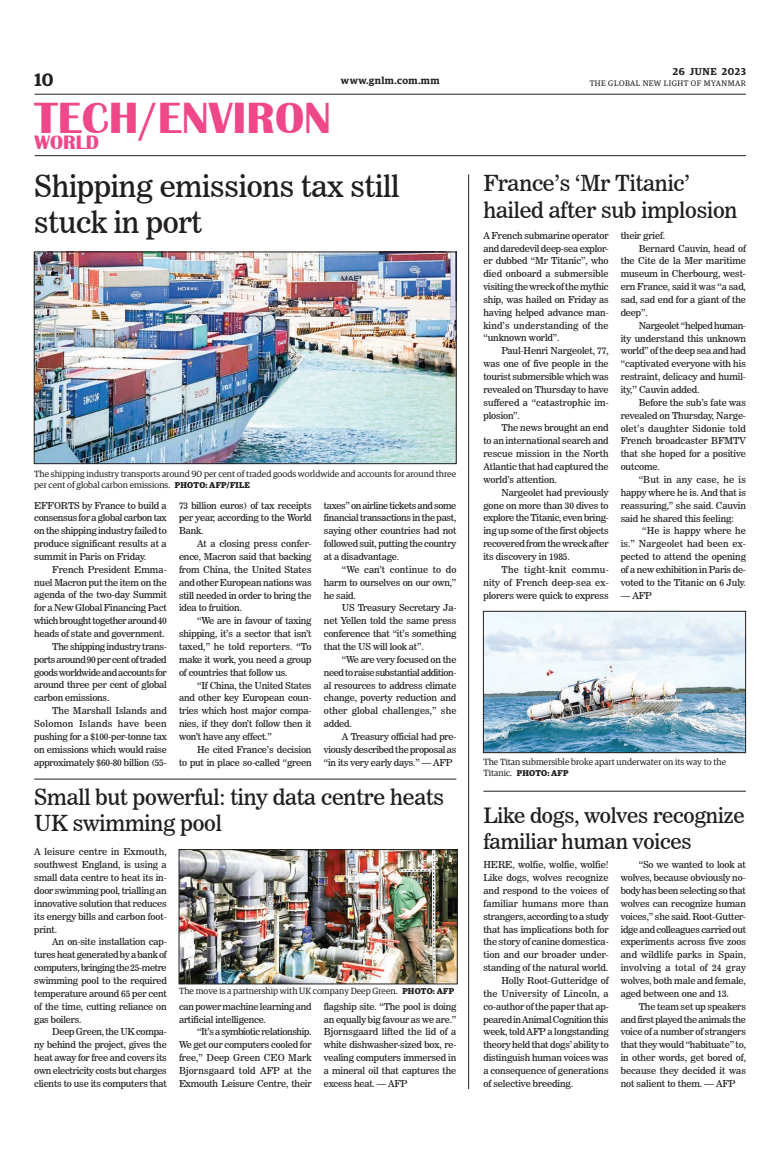
<style>
.page{position:relative;width:773px;height:1152px;background:#fff}
.page>*{position:absolute;margin:0;border:0;box-sizing:border-box;transform-origin:0 0}
.t1{font:700 45px "Britannic";color:#ef488a}
._2_Clm_Head{font:30px/36px "News 706 BT Roman C";letter-spacing:-.01em;color:#231f20}
._2_Clm_Head-2{font:22px/26.4px "News 706 BT Roman C";letter-spacing:-.01em;color:#231f20}
._2_Clm_Head-3{font:21px/25.2px "News 706 BT Roman C";letter-spacing:-.01em;color:#231f20}
.t2{font:700 20px "Britannic";color:#ef488a}
.t3{font:600 18px "Guardian Egyp";color:#231f20}
.t4{font:600 10px "Guardian Egyp";letter-spacing:.05em;color:#231f20}
._2nd_Body{font:9.5px/12.9px "News 706 BT Roman C";letter-spacing:-.015em;color:#231f20;text-align:justify}
.Normal_Para{font:9.5px/12.9px "News 706 BT Roman C";letter-spacing:-.01em;color:#231f20;text-align:justify}
.t5{font:9px/10.8px "Guardian Egyp";color:#231f20}
.t6{font:700 8.5px "Guardian Egyp";letter-spacing:.02em;color:#231f20}
.t7{font:8px "Guardian Egyp";letter-spacing:.06em;color:#231f20}
.s1{font-weight:700;font-size:8.5px}
.s2{font-weight:400;font-size:9px}
</style>
<div class="page">
<hr style="left:35px;top:94px;width:711px;height:1px;background:#231f20">
<hr style="left:35px;top:155px;width:711px;height:1px;background:#231f20">
<img style="left:36px;top:254px;width:418px;height:208px">
<div style="left:34px;top:252px;width:422px;height:212px;border:1px solid #231f20"></div>
<img style="left:181px;top:851px;width:274px;height:131px">
<div style="left:179px;top:849px;width:278px;height:135px;border:1px solid #231f20"></div>
<img style="left:485px;top:613px;width:258px;height:138px">
<div style="left:483px;top:611px;width:262px;height:142px;border:1px solid #231f20"></div>
<hr style="left:468px;top:174px;width:1px;height:915px;background:#231f20">
<hr style="left:34px;top:779px;width:422px;height:1px;background:#231f20">
<hr style="left:483px;top:791px;width:263px;height:1px;background:#231f20">
<h3 class="t3" style="left:35px;top:67px;width:21px">10</h3>
<p class="t4" style="left:673px;top:64px;width:74px">26 JUNE 2023</p>
<p class="t4" style="left:341px;top:73px;width:100px">www.gnlm.com.mm</p>
<p class="t7" style="left:589px;top:78px;width:158px">THE GLOBAL NEW LIGHT OF MYANMAR</p>
<h1 class="t1" style="left:35px;top:93px;width:298px">TECH/ENVIRON</h1>
<h3 class="t2" style="left:35px;top:131px;width:66px">WORLD</h3>
<p class="_2_Clm_Head" style="left:34px;top:168px;width:367px">Shipping emissions tax still stuck in port</p>
<p class="t5" style="left:34px;top:468px;width:423px">The shipping industry transports around 90 per cent of traded goods worldwide and accounts for around three per cent of global carbon emissions. <span class="s1">PHOTO: AFP/FILE</span></p>
<p class="Normal_Para" style="left:34px;top:499px;width:134px">EFFORTS by France to build a consensus for a global carbon tax on the shipping industry failed to produce significant results at a summit in Paris on Friday.</p>
<p class="_2nd_Body" style="left:34px;top:563px;width:134px;text-indent:18px">French President Emma&shy;nuel Macron put the item on the agenda of the two-day Summit for a New Global Financing Pact which brought together around 40 heads of state and government.</p>
<p class="_2nd_Body" style="left:34px;top:640px;width:134px;text-indent:18px">The shipping industry trans&shy;ports around 90 per cent of traded goods worldwide and accounts for around three per cent of global carbon emissions.</p>
<p class="_2nd_Body" style="left:34px;top:704px;width:134px;text-indent:18px">The Marshall Islands and Solomon Islands have been pushing for a $100-per-tonne tax on emissions which would raise approximately $60-80 billion (55-</p>
<p class="_2nd_Body" style="left:179px;top:499px;width:134px">73 billion euros) of tax receipts per year, according to the World Bank.</p>
<p class="_2nd_Body" style="left:179px;top:537px;width:134px;text-indent:18px">At a closing press confer&shy;ence, Macron said that backing from China, the United States and other European nations was still needed in order to bring the idea to fruition.</p>
<p class="_2nd_Body" style="left:179px;top:614px;width:134px;text-indent:18px">“We are in favour of taxing shipping, it’s a sector that isn’t taxed,” he told reporters. “To make it work, you need a group of countries that follow us.</p>
<p class="_2nd_Body" style="left:179px;top:679px;width:134px;text-indent:18px">“If China, the United States and other key European coun&shy;tries which host major compa&shy;nies, if they don’t follow then it won’t have any effect.”</p>
<p class="_2nd_Body" style="left:179px;top:743px;width:134px;text-align:right">He cited France’s decision<br>to put in place so-called “green</p>
<p class="_2nd_Body" style="left:324px;top:499px;width:134px">taxes” on airline tickets and some financial transactions in the past, saying other countries had not followed suit, putting the country at a disadvantage.</p>
<p class="_2nd_Body" style="left:324px;top:563px;width:134px;text-indent:18px">“We can’t continue to do harm to ourselves on our own,” he said.</p>
<p class="_2nd_Body" style="left:324px;top:602px;width:134px;text-indent:18px">US Treasury Secretary Ja&shy;net Yellen told the same press conference that “it’s something that the US will look at”.</p>
<p class="_2nd_Body" style="left:324px;top:653px;width:134px;text-indent:18px">“We are very focused on the need to raise substantial addition&shy;al resources to address climate change, poverty reduction and other global challenges,” she added.</p>
<p class="_2nd_Body" style="left:324px;top:730px;width:134px;text-indent:18px">A Treasury official had pre&shy;viously described the proposal as “in its very early days.” — AFP</p>
<p class="_2_Clm_Head-2" style="left:34px;top:784px;width:411px">Small but powerful: tiny data centre heats<br>UK swimming pool</p>
<p class="Normal_Para" style="left:34px;top:846px;width:134px">A leisure centre in Exmouth, southwest England, is using a small data centre to heat its in&shy;door swimming pool, trialling an innovative solution that reduces its energy bills and carbon foot&shy;print.</p>
<p class="_2nd_Body" style="left:34px;top:936px;width:134px;text-indent:18px">An on-site installation cap&shy;tures heat generated by a bank of computers, bringing the 25-metre swimming pool to the required temperature around 65 per cent of the time, cutting reliance on gas boilers.</p>
<p class="_2nd_Body" style="left:34px;top:1026px;width:134px;text-indent:18px">Deep Green, the UK compa&shy;ny behind the project, gives the heat away for free and covers its own electricity costs but charges clients to use its computers that</p>
<p class="t5" style="left:179px;top:984px;width:276px">The move is a partnership with UK company Deep Green. <span class="s1">PHOTO: AFP</span></p>
<p class="_2nd_Body" style="left:179px;top:1000px;width:134px">can power machine learning and artificial intelligence.</p>
<p class="_2nd_Body" style="left:179px;top:1025px;width:134px;text-indent:18px">“It’s a symbiotic relationship.<br>We get our computers cooled for free,” Deep Green CEO Mark Bjornsgaard told AFP at the Exmouth Leisure Centre, their</p>
<p class="_2nd_Body" style="left:324px;top:1000px;width:134px">flagship site. “The pool is doing an equally big favour as we are.” Bjornsgaard lifted the lid of a white dishwasher-sized box, re&shy;vealing computers immersed in a mineral oil that captures the excess heat. — AFP</p>
<p class="_2_Clm_Head-2" style="left:483px;top:170px;width:256px">France’s ‘Mr Titanic’ hailed after sub implosion</p>
<p class="Normal_Para" style="left:483px;top:229px;width:127px">A French submarine operator and daredevil deep-sea explor&shy;er dubbed “Mr Titanic”, who died onboard a submersible visiting the wreck of the mythic ship, was hailed on Friday as having helped advance man&shy;kind’s understanding of the “unknown world”.</p>
<p class="_2nd_Body" style="left:483px;top:344px;width:127px;text-indent:18px">Paul-Henri Nargeolet, 77, was one of five people in the tourist submersible which was revealed on Thursday to have suffered a “catastrophic im&shy;plosion”.</p>
<p class="_2nd_Body" style="left:483px;top:422px;width:127px;text-indent:18px">The news brought an end to an international search and rescue mission in the North Atlantic that had captured the world’s attention.</p>
<p class="_2nd_Body" style="left:483px;top:486px;width:127px;text-indent:18px">Nargeolet had previously gone on more than 30 dives to explore the Titanic, even bring&shy;ing up some of the first objects recovered from the wreck after its discovery in 1985.</p>
<p class="_2nd_Body" style="left:483px;top:563px;width:127px;text-indent:18px">The tight-knit commu&shy;nity of French deep-sea ex&shy;plorers were quick to express</p>
<p class="_2nd_Body" style="left:620px;top:229px;width:46px">their grief.</p>
<p class="_2nd_Body" style="left:620px;top:242px;width:127px;text-indent:18px">Bernard Cauvin, head of the Cite de la Mer maritime museum in Cherbourg, west&shy;ern France, said it was “a sad, sad, sad end for a giant of the deep”.</p>
<p class="_2nd_Body" style="left:620px;top:319px;width:127px;text-indent:18px">Nargeolet “helped human&shy;ity understand this unknown world” of the deep sea and had “captivated everyone with his restraint, delicacy and humil&shy;ity,” Cauvin added.</p>
<p class="_2nd_Body" style="left:620px;top:396px;width:127px;text-indent:18px">Before the sub’s fate was revealed on Thursday, Narge&shy;olet’s daughter Sidonie told French broadcaster BFMTV that she hoped for a positive outcome.</p>
<p class="_2nd_Body" style="left:620px;top:473px;width:127px;text-indent:18px">“But in any case, he is happy where he is. And that is reassuring,” she said. Cauvin said he shared this feeling:</p>
<p class="_2nd_Body" style="left:620px;top:524px;width:127px;text-indent:22px">“He is happy where he is.” Nargeolet had been ex&shy;pected to attend the opening of a new exhibition in Paris de&shy;voted to the Titanic on 6 July.</p>
<p class="_2nd_Body" style="left:620px;top:589px;width:32px">— AFP</p>
<p class="t5" style="left:483px;top:756px;width:244px">The Titan submersible broke apart underwater on its way to the</p>
<p class="t6" style="left:483px;top:767px;width:87px"><span class="s2">Titanic.</span> PHOTO: AFP</p>
<p class="_2_Clm_Head-3" style="left:483px;top:803px;width:263px">Like dogs, wolves recognize familiar human voices</p>
<p class="Normal_Para" style="left:483px;top:858px;width:127px">HERE, wolfie, wolfie, wolfie!<br>Like dogs, wolves recognize and respond to the voices of familiar humans more than strangers, according to a study that has implications both for the story of canine domestica&shy;tion and our broader under&shy;standing of the natural world.</p>
<p class="_2nd_Body" style="left:483px;top:974px;width:127px;text-indent:18px">Holly Root‑Gutteridge of the University of Lincoln, a co-author of the paper that ap&shy;peared in Animal Cognition this week, told AFP a longstanding theory held that dogs’ ability to distinguish human voices was a consequence of generations of selective breeding.</p>
<p class="_2nd_Body" style="left:620px;top:858px;width:127px;text-indent:18px">“So we wanted to look at wolves, because obviously no&shy;body has been selecting so that wolves can recognize human voices,” she said. Root‑Gutter&shy;idge and colleagues carried out experiments across five zoos and wildlife parks in Spain, involving a total of 24 gray wolves, both male and female, aged between one and 13.</p>
<p class="_2nd_Body" style="left:620px;top:1000px;width:127px;text-indent:18px">The team set up speakers and first played the animals the voice of a number of strangers that they would “habituate” to, in other words, get bored of, because they decided it was not salient to them. — AFP</p>
</div>
